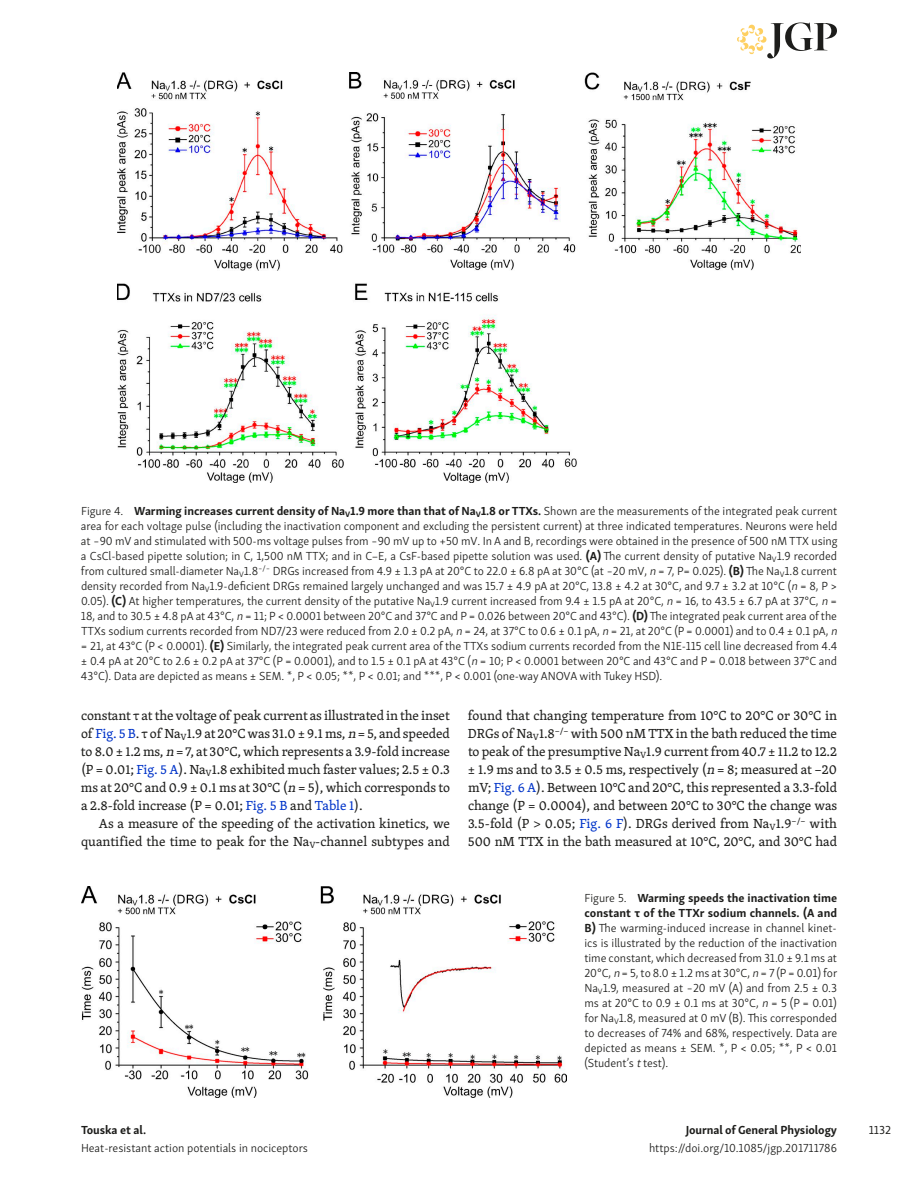
<style>
.page{position:relative;width:918px;height:1188px;background:#fff}
.page>*{position:absolute;margin:0;border:0;box-sizing:border-box;transform-origin:0 0}
.t1{font:13.5px/18px "Skolar PE";color:#1d1d1b;text-align:justify}
.t2{font:300 12px/15px "Skolar Sans PE";letter-spacing:-.005em;color:#1d1d1b}
.t3{font:700 12px "Skolar Sans PE";letter-spacing:-.005em;color:#1d1d1b}
.t4{font:12px "Skolar Sans PE";color:#1d1d1b}
.s1{font-weight:700}
.s2{font-style:italic}
.s3{color:#0034c9}
</style>
<div class="page">
<svg style="left:737px;top:23px;width:100px;height:35px"></svg>
<img style="left:117px;top:72px;width:684px;height:410px">
<img style="left:81px;top:887px;width:485px;height:211px">
<p class="t2" style="left:81px;top:503px;width:760px">Figure 4. <span class="s1">Warming increases current density of Na</span><sub>V</sub><span class="s1">1.9 more than that of Na</span><sub>V</sub><span class="s1">1.8 or TTXs.</span> Shown are the measurements of the integrated peak current area for each voltage pulse (including the inactivation component and excluding the persistent current) at three indicated temperatures. Neurons were held at −90 mV and stimulated with 500-ms voltage pulses from −90 mV up to +50 mV. In A and B, recordings were obtained in the presence of 500 nM TTX using a CsCl-based pipette solution; in C, 1,500 nM TTX; and in C–E, a CsF-based pipette solution was used. <span class="s1">(A)</span> The current density of putative Na<sub>V</sub>1.9 recorded from cultured small-diameter Na<sub>V</sub>1.8<sup>−/−</sup> DRGs increased from 4.9 ± 1.3 pA at 20°C to 22.0 ± 6.8 pA at 30°C (at −20 mV, <span class="s2">n</span> = 7, P= 0.025). <span class="s1">(B)</span> The Na<sub>V</sub>1.8 current density recorded from Na<sub>V</sub>1.9-deficient DRGs remained largely unchanged and was 15.7 ± 4.9 pA at 20°C, 13.8 ± 4.2 at 30°C, and 9.7 ± 3.2 at 10°C (<span class="s2">n</span> = 8, P &gt; 0.05). <span class="s1">(C)</span> At higher temperatures, the current density of the putative Na<sub>V</sub>1.9 current increased from 9.4 ± 1.5 pA at 20°C, <span class="s2">n</span> = 16, to 43.5 ± 6.7 pA at 37°C, <span class="s2">n</span> = 18, and to 30.5 ± 4.8 pA at 43°C, <span class="s2">n</span> = 11; P &lt; 0.0001 between 20°C and 37°C and P = 0.026 between 20°C and 43°C). <span class="s1">(D)</span> The integrated peak current area of the TTXs sodium currents recorded from ND7/23 were reduced from 2.0 ± 0.2 pA, <span class="s2">n</span> = 24, at 37°C to 0.6 ± 0.1 pA, <span class="s2">n</span> = 21, at 20°C (P = 0.0001) and to 0.4 ± 0.1 pA, <span class="s2">n </span>= 21, at 43°C (P &lt; 0.0001). <span class="s1">(E)</span> Similarly, the integrated peak current area of the TTXs sodium currents recorded from the N1E-115 cell line decreased from 4.4 ± 0.4 pA at 20°C to 2.6 ± 0.2 pA at 37°C (P = 0.0001), and to 1.5 ± 0.1 pA at 43°C (<span class="s2">n</span> = 10; P &lt; 0.0001 between 20°C and 43°C and P = 0.018 between 37°C and 43°C). Data are depicted as means ± SEM. *, P &lt; 0.05; **, P &lt; 0.01; and ***, P &lt; 0.001 (one-way ANOVA with Tukey HSD).</p>
<p class="t1" style="left:81px;top:706px;width:371px">constant τ at the voltage of peak current as illustrated in the inset of <span class="s3">Fig. 5 B</span>. τ of Na<sub>V</sub>1.9 at 20°C was 31.0 ± 9.1 ms, <span class="s2">n</span> = 5, and speeded to 8.0 ± 1.2 ms, <span class="s2">n</span> = 7, at 30°C, which represents a 3.9-fold increase (P = 0.01; <span class="s3">Fig. 5 A</span>). Na<sub>V</sub>1.8 exhibited much faster values; 2.5 ± 0.3 ms at 20°C and 0.9 ± 0.1 ms at 30°C (<span class="s2">n</span> = 5), which corresponds to a 2.8-fold increase (P = 0.01; <span class="s3">Fig. 5 B</span> and <span class="s3">Table 1</span>).</p>
<p class="t1" style="left:81px;top:814px;width:370px;text-align:right">As a measure of the speeding of the activation kinetics, we quantified the time to peak for the Na<sub>V</sub>-channel subtypes and</p>
<p class="t1" style="left:468px;top:706px;width:371px">found that changing temperature from 10°C to 20°C or 30°C in DRGs of Na<sub>V</sub>1.8<sup>−/−</sup> with 500 nM TTX in the bath reduced the time to peak of the presumptive Na<sub>V</sub>1.9 current from 40.7 ± 11.2 to 12.2 ± 1.9 ms and to 3.5 ± 0.5 ms, respectively (<span class="s2">n</span> = 8; measured at −20 mV; <span class="s3">Fig. 6 A</span>). Between 10°C and 20°C, this represented a 3.3-fold change (P = 0.0004), and between 20°C to 30°C the change was 3.5-fold (P &gt; 0.05; <span class="s3">Fig. 6 F</span>). DRGs derived from Na<sub>V</sub>1.9<sup>−/−</sup> with 500 nM TTX in the bath measured at 10°C, 20°C, and 30°C had</p>
<p class="t2" style="left:584px;top:889px;width:254px;text-align:justify">Figure 5. <span class="s1">Warming speeds the inactivation time constant τ of the TTXr sodium channels. (A and B)</span> The warming-induced increase in channel kinet&shy;ics is illustrated by the reduction of the inactivation time constant, which decreased from 31.0 ± 9.1 ms at 20°C, <span class="s2">n</span> = 5, to 8.0 ± 1.2 ms at 30°C, <span class="s2">n</span> = 7 (P = 0.01) for Na<sub>V</sub>1.9, measured at −20 mV (A) and from 2.5 ± 0.3 ms at 20°C to 0.9 ± 0.1 ms at 30°C, <span class="s2">n</span> = 5 (P = 0.01) for Na<sub>V</sub>1.8, measured at 0 mV (B). This corresponded to decreases of 74% and 68%, respectively. Data are depicted as means ± SEM. *, P &lt; 0.05; **, P &lt; 0.01 (Student’s <span class="s2">t</span>test).</p>
<p class="t3" style="left:81px;top:1120px;width:67px">Touska et al.</p>
<p class="t2" style="left:81px;top:1140px;width:229px">Heat-resistant action potentials in nociceptors</p>
<p class="t3" style="left:686px;top:1120px;width:153px">Journal of General Physiology</p>
<p class="t2" style="left:649px;top:1140px;width:189px">https://doi.org/10.1085/jgp.201711786</p>
<p class="t4" style="left:869px;top:1121px;width:24px">1132</p>
</div>
